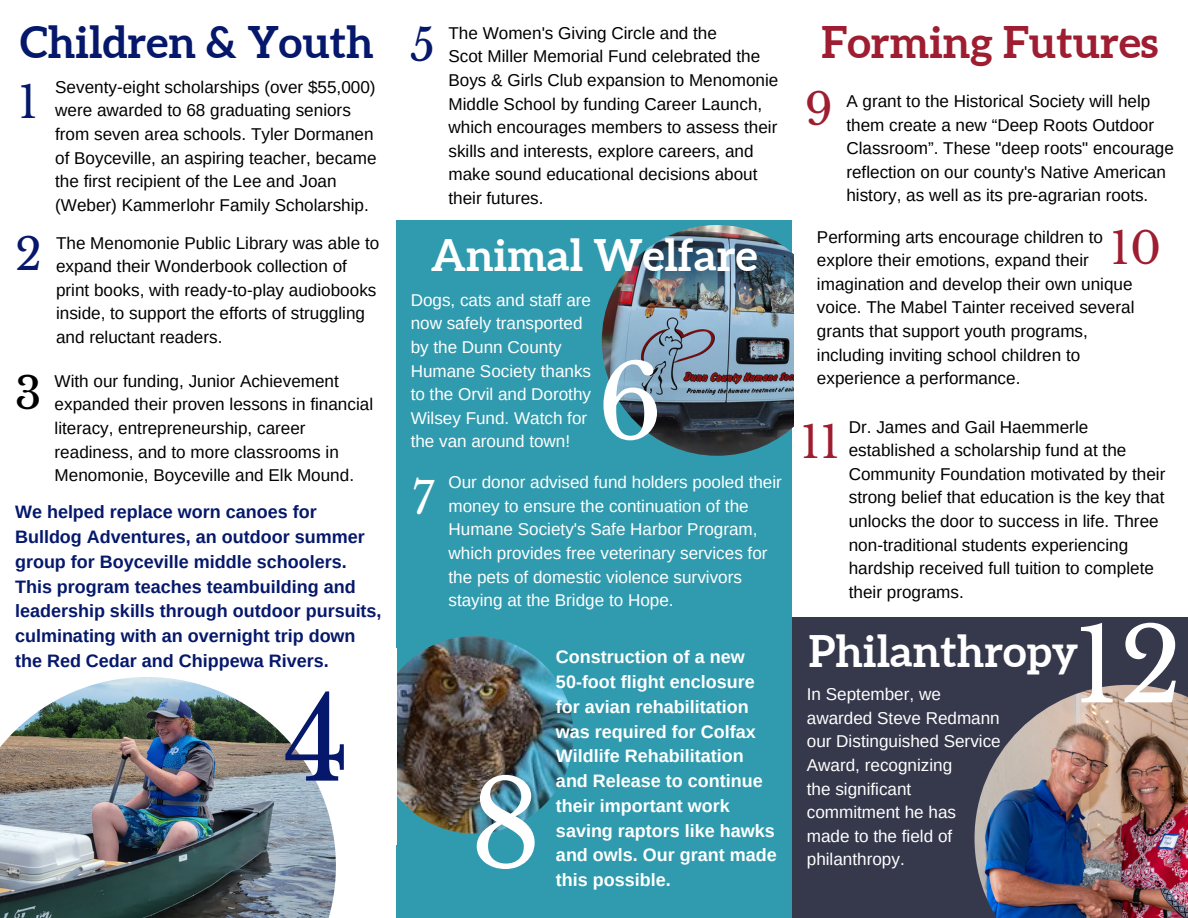
<style>
.page{position:relative;width:1188px;height:918px;background:#fff}
.page>*{position:absolute;margin:0;border:0;box-sizing:border-box;transform-origin:0 0}
.t1{font:119.1px "Libre Baskerville";color:#fff}
.t2{font:114.3px "Libre Baskerville";color:#05186b}
.t3{font:102px "Libre Baskerville";color:#fff}
.t4{font:700 43.65px "Aleo";color:#05186b}
.t5{font:700 43.65px "Aleo";color:#9e1d30}
.t6{font:700 43.65px "Aleo";color:#fff}
.t7{font:43.65px "Libre Baskerville";color:#9e1d30}
.t8{font:43.65px "Libre Baskerville";color:#05186b}
.t9{font:43.65px "Libre Baskerville";color:#fff}
.t10{font:43.65px "Libre Baskerville";color:#000}
.t11{font:700 43.5px "Aleo";color:#fff}
.t12{font:700 18px/24.8px "Arimo";color:#05186b}
.t13{font:700 18px/24.8px "Arimo";color:#fff}
.t14{font:17.1px/23.7px "Arimo";color:#000}
.t15{font:17.1px/23.7px "Arimo";color:#fff}
</style>
<div class="page">
<div style="left:396px;top:220px;width:396px;height:698px;background:#309bae"></div>
<img style="left:376px;top:636px;width:197px;height:198px;border-radius:50%">
<div style="left:285px;top:648px;width:112px;height:197px;background:#fff"></div>
<img style="left:0;top:677px;width:336px;height:241px">
<img style="left:602px;top:225px;width:231px;height:231px;border-radius:50%">
<div style="left:794px;top:242px;width:112px;height:197px;background:#fff"></div>
<div style="left:792px;top:617px;width:396px;height:301px;background:#36384c"></div>
<img style="left:975px;top:685px;width:213px;height:233px">
<h3 class="t4" style="left:20px;top:17px;width:355px">Children &amp; Youth</h3>
<h3 class="t5" style="left:822px;top:17px;width:338px">Forming Futures</h3>
<p class="t14" style="left:449px;top:21px;width:331px">The Women's Giving Circle and the<br>Scot Miller Memorial Fund celebrated the Boys &amp; Girls Club expansion to Menomonie Middle School by funding Career Launch, which encourages members to assess their skills and interests, explore careers, and make sound educational decisions about their futures.</p>
<h3 class="t8" style="left:410px;top:18px;width:26px">5</h3>
<p class="t14" style="left:55px;top:75px;width:323px">Seventy-eight scholarships (over $55,000) were awarded to 68 graduating seniors from seven area schools. Tyler Dormanen of Boyceville, an aspiring teacher, became the first recipient of the Lee and Joan (Weber) Kammerlohr Family Scholarship.</p>
<h3 class="t8" style="left:18px;top:76px;width:21px">1</h3>
<h3 class="t7" style="left:805px;top:83px;width:30px">9</h3>
<p class="t14" style="left:846px;top:89px;width:329px">A grant to the Historical Society will help them create a new “Deep Roots Outdoor Classroom”. These "deep roots" encourage reflection on our county's Native American history, as well as its pre-agrarian roots.</p>
<h3 class="t8" style="left:15px;top:228px;width:28px">2</h3>
<h3 class="t10" style="left:15px;top:367px;width:28px">3</h3>
<p class="t14" style="left:56px;top:231px;width:325px">The Menomonie Public Library was able to expand their Wonderbook collection of print books, with ready-to-play audiobooks inside, to support the efforts of struggling and reluctant readers.</p>
<p class="t14" style="left:55px;top:369px;width:320px">With our funding, Junior Achievement expanded their proven lessons in financial literacy, entrepreneurship, career readiness, and to more classrooms in Menomonie, Boyceville and Elk Mound.</p>
<p class="t12" style="left:15px;top:500px;width:368px">We helped replace worn canoes for Bulldog Adventures, an outdoor summer group for Boyceville middle schoolers.<br>This program teaches teambuilding and leadership skills through outdoor pursuits, culminating with an overnight trip down the Red Cedar and Chippewa Rivers.</p>
<h2 class="t2" style="left:283px;top:670px;width:68px">4</h2>
<h3 class="t6" style="left:431px;top:230px;width:328px">Animal Welfare</h3>
<p class="t15" style="left:411px;top:288px;width:182px">Dogs, cats and staff are now safely transported by the Dunn County<br>Humane Society thanks to the Orvil and Dorothy<br>Wilsey Fund. Watch for the van around town!</p>
<h3 class="t3" style="left:597px;top:340px;width:67px">6</h3>
<h3 class="t9" style="left:413px;top:471px;width:23px">7</h3>
<p class="t15" style="left:449px;top:470px;width:335px">Our donor advised fund holders pooled their money to ensure the continuation of the Humane Society's Safe Harbor Program, which provides free veterinary services for the pets of domestic violence survivors staying at the Bridge to Hope.</p>
<h1 class="t1" style="left:470px;top:752px;width:74px">8</h1>
<p class="t13" style="left:556px;top:645px;width:222px">Construction of a new<br>50-foot flight enclosure for avian rehabilitation was required for Colfax<br>Wildlife Rehabilitation and Release to continue their important work saving raptors like hawks and owls. Our grant made this possible.</p>
<h3 class="t7" style="left:1111px;top:222px;width:52px">10</h3>
<p class="t14" style="left:817px;top:225px;width:319px">Performing arts encourage children to explore their emotions, expand their imagination and develop their own unique voice. The Mabel Tainter received several grants that support youth programs, including inviting school children to experience a performance.</p>
<h3 class="t7" style="left:801px;top:416px;width:40px">11</h3>
<p class="t14" style="left:849px;top:415px;width:318px">Dr. James and Gail Haemmerle established a scholarship fund at the Community Foundation motivated by their strong belief that education is the key that unlocks the door to success in life. Three non-traditional students experiencing hardship received full tuition to complete their programs.</p>
<h3 class="t3" style="left:1074px;top:603px;width:110px">12</h3>
<h3 class="t11" style="left:809px;top:626px;width:271px">Philanthropy</h3>
<p class="t15" style="left:807px;top:682px;width:195px">In September, we awarded Steve Redmann our Distinguished Service<br>Award, recognizing<br>the significant commitment he has made to the field of philanthropy.</p>
</div>
